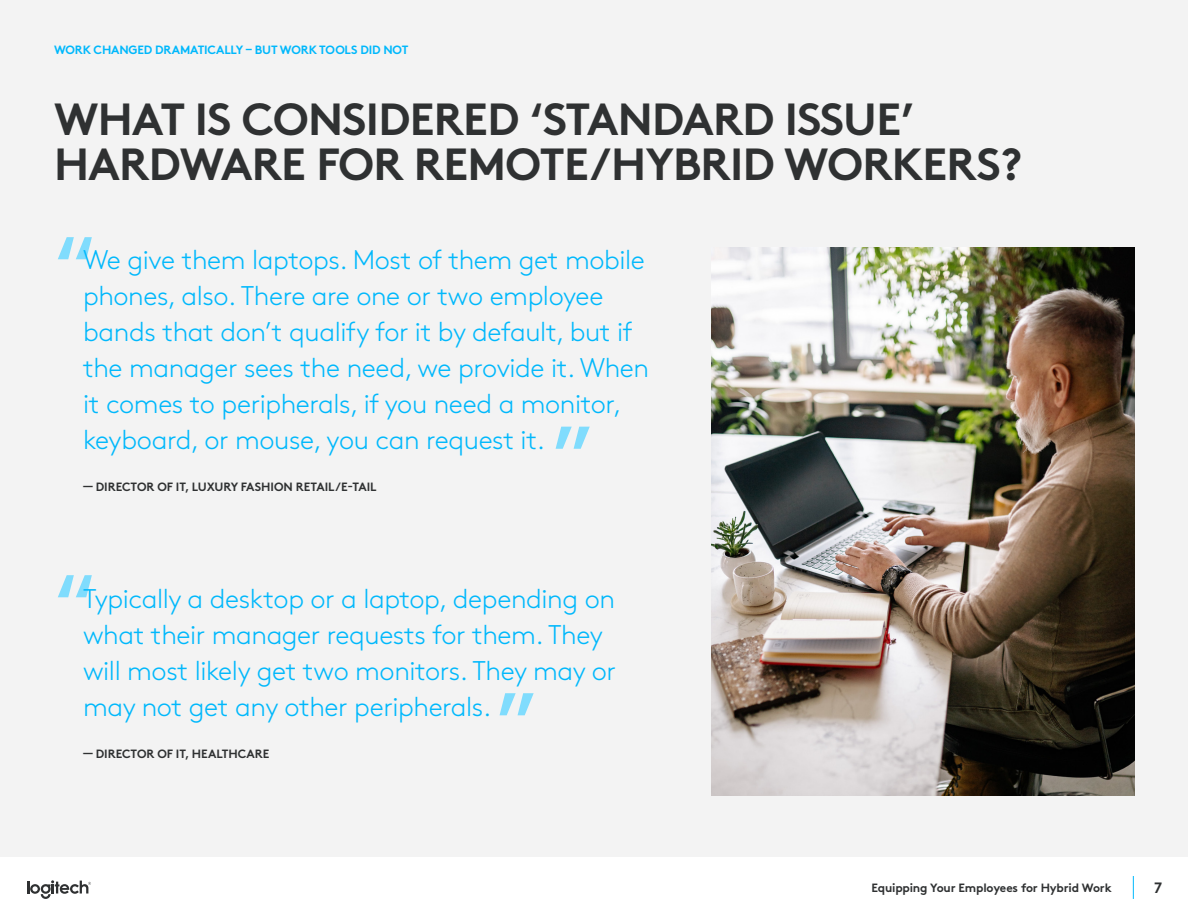
<style>
.page{position:relative;width:1188px;height:918px;background:#fff}
.page>*{position:absolute;margin:0;border:0;box-sizing:border-box;transform-origin:0 0}
.t1{font:700 75px "Brown Pro";color:#80dcfd}
.t2{font:700 45px/45px "Brown Pro";letter-spacing:-.015em;color:#2f3132}
.t3{font:300 27px/36px "Brown Pro";letter-spacing:-.015em;color:#00b8fc}
.t4{font:700 15px "Brown Pro";color:#2f3132}
.t5{font:700 12px "Brown Pro";letter-spacing:-.015em;color:#2f3132}
.t6{font:700 12px "Brown Pro";letter-spacing:-.015em;color:#00b8fc}
</style>
<div class="page">
<div style="left:0;top:0;width:1188px;height:856px;background:#f3f3f3"></div>
<img style="left:711px;top:248px;width:423px;height:548px">
<svg style="left:27px;top:880px;width:64px;height:19px"></svg>
<svg style="left:1133px;top:876px;width:1px;height:23px"></svg>
<p class="t6" style="left:54px;top:40px;width:356px">WORK CHANGED DRAMATICALLY – BUT WORK TOOLS DID NOT</p>
<h2 class="t2" style="left:54px;top:92px;width:970px">WHAT IS CONSIDERED ‘STANDARD ISSUE’<br>HARDWARE FOR REMOTE/HYBRID WORKERS?</h2>
<h1 class="t1" style="left:54px;top:203px;width:44px">“</h1>
<p class="t3" style="left:83px;top:240px;width:568px">We give them laptops. Most of them get mobile phones, also. There are one or two employee bands that don’t qualify for it by default, but if the manager sees the need, we provide it. When it comes to peripherals, if you need a monitor, keyboard, or mouse, you can request it.</p>
<p class="t5" style="left:83px;top:477px;width:295px">— DIRECTOR OF IT, LUXURY FASHION RETAIL/E-TAIL</p>
<h1 class="t1" style="left:593px;top:483px;width:44px;rotate:-180deg">“</h1>
<h1 class="t1" style="left:54px;top:541px;width:44px">“</h1>
<p class="t3" style="left:83px;top:579px;width:535px">Typically a desktop or a laptop, depending on what their manager requests for them. They will most likely get two monitors. They may or may not get any other peripherals.</p>
<p class="t5" style="left:83px;top:744px;width:188px">— DIRECTOR OF IT, HEALTHCARE</p>
<h1 class="t1" style="left:537px;top:750px;width:44px;rotate:-180deg">“</h1>
<p class="t5" style="left:872px;top:878px;width:242px">Equipping Your Employees for Hybrid Work</p>
<p class="t4" style="left:1154px;top:876px;width:10px">7</p>
</div>
